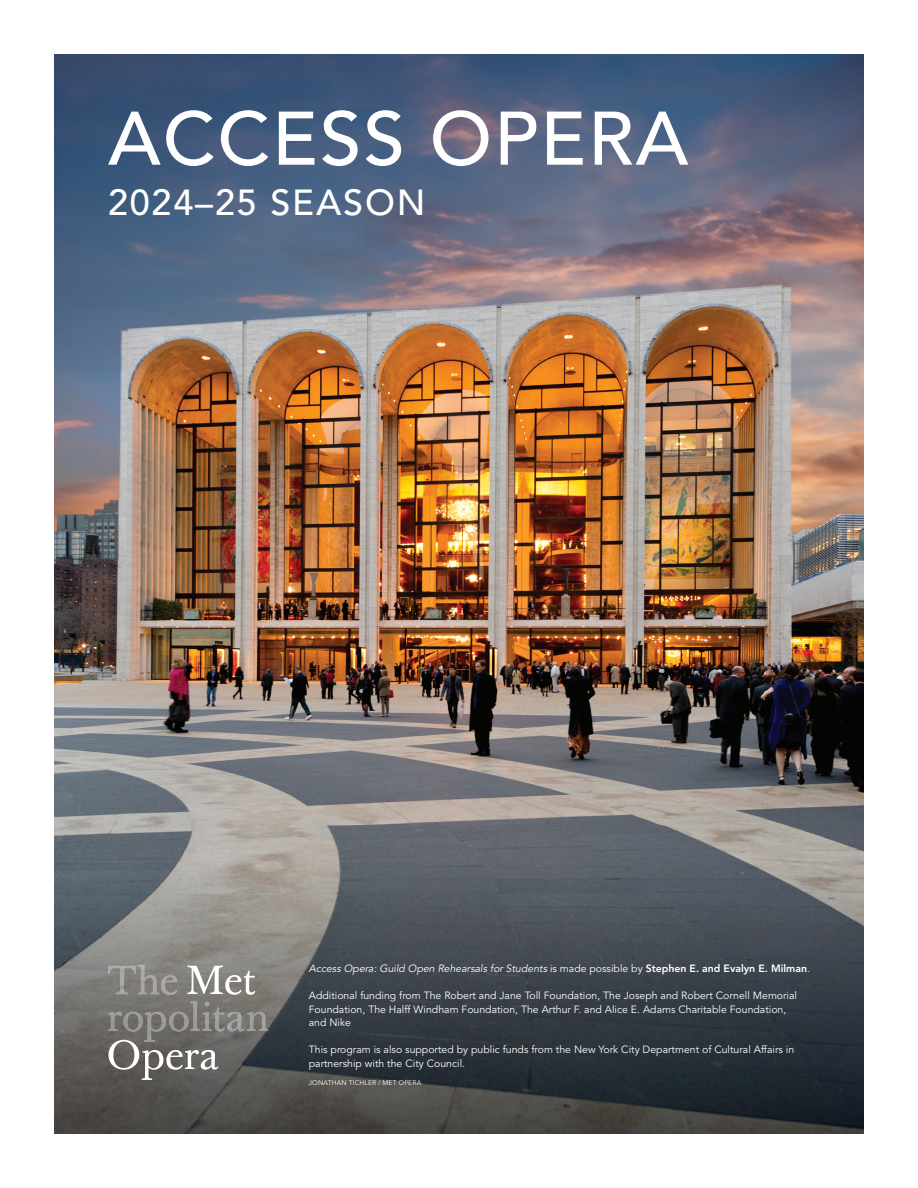
<style>
.page{position:relative;width:918px;height:1188px;background:#fff}
.page>*{position:absolute;margin:0;border:0;box-sizing:border-box;transform-origin:0 0}
.t1{font:500 75px "Avenir LT Pro";letter-spacing:.025em;color:#fff}
.t2{font:500 36px "Avenir LT Pro";letter-spacing:.05em;color:#fff}
.t3{font:10.5px/13.5px "Avenir LT Pro";color:#fff}
.t4{font:italic 10.5px "Avenir LT Pro";color:#fff}
.t5{font:6.75px "Avenir LT Pro";letter-spacing:.025em;color:#fff}
.s1{font-style:normal}
.s2{font-weight:800;font-style:normal}
</style>
<div class="page">
<img style="left:54px;top:54px;width:709px;height:808px">
<img style="left:763px;top:54px;width:101px;height:808px">
<img style="left:54px;top:862px;width:810px;height:272px">
<img style="left:108px;top:1012px;width:35px;height:20px">
<img style="left:144px;top:1012px;width:22px;height:28px">
<img style="left:169px;top:1012px;width:20px;height:20px">
<img style="left:190px;top:1001px;width:10px;height:30px">
<img style="left:202px;top:1002px;width:10px;height:29px">
<img style="left:213px;top:1007px;width:12px;height:25px">
<img style="left:227px;top:1012px;width:18px;height:19px">
<img style="left:247px;top:1012px;width:21px;height:19px">
<img style="left:108px;top:966px;width:28px;height:28px">
<img style="left:138px;top:965px;width:21px;height:29px">
<img style="left:161px;top:975px;width:16px;height:20px">
<svg style="left:187px;top:966px;width:68px;height:29px"></svg>
<svg style="left:108px;top:1040px;width:110px;height:40px;background:#807e7b"></svg>
<h1 class="t1" style="left:108px;top:94px;width:582px">ACCESS OPERA</h1>
<h2 class="t2" style="left:108px;top:181px;width:319px">2024–25 SEASON</h2>
<p class="t4" style="left:309px;top:963px;width:503px">Access Opera: Guild Open Rehearsals for Students <span class="s1">is made possible by</span> <span class="s2">Stephen E. and Evalyn E. Milman</span><span class="s1">.</span></p>
<p class="t3" style="left:309px;top:989px;width:490px">Additional funding from The Robert and Jane Toll Foundation, The Joseph and Robert Cornell Memorial<br>Foundation, The Halff Windham Foundation, The Arthur F. and Alice E. Adams Charitable Foundation, and Nike</p>
<p class="t3" style="left:309px;top:1043px;width:487px">This program is also supported by public funds from the New York City Department of Cultural Affairs in partnership with the City Council.</p>
<p class="t5" style="left:309px;top:1079px;width:114px">JONATHAN TICHLER / MET OPERA</p>
</div>
